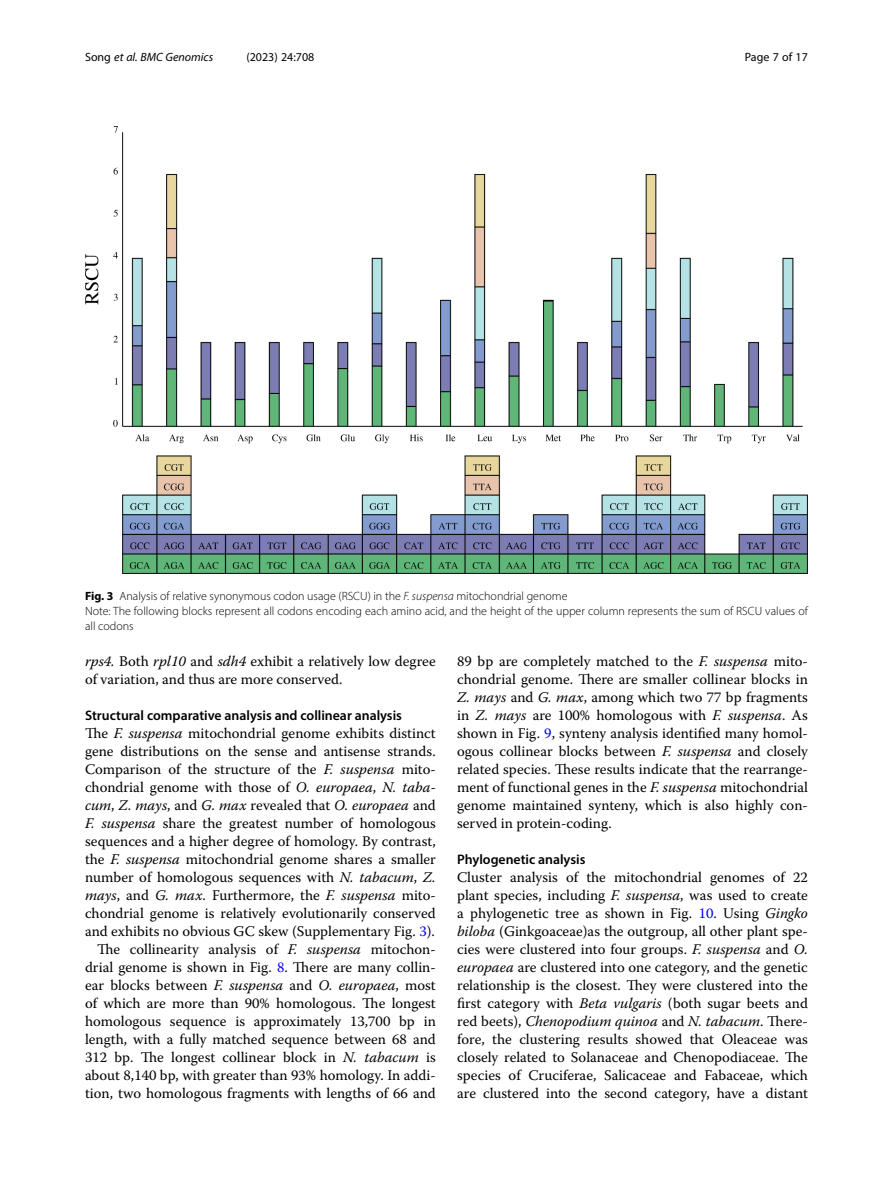
<style>
.page{position:relative;width:893px;height:1191px;background:#fff}
.page>*{position:absolute;margin:0;border:0;box-sizing:border-box;transform-origin:0 0}
.Body_Text{font:14.7px/18px "Warnock Pro";color:#000;text-align:justify}
.Body_Text_Indent{font:14.7px/18px "Warnock Pro";color:#000;text-align:justify}
.Head_2{font:600 13.8px "Myriad Pro";color:#000}
.Figure_Caption{font:300 12px/15px "Myriad Pro";color:#000}
.t1{font:12px "Myriad Pro";color:#000}
.t2{font:italic 12px "Myriad Pro";color:#000}
.s1{font-style:normal}
.s2{font-weight:700}
.s3{font-style:italic}
.s4{color:#00f}
</style>
<div class="page">
<img style="left:85px;top:126px;width:723px;height:447px">
<p class="t2" style="left:85px;top:50px;width:130px"><span class="s1">Song</span> et al. BMC Genomics</p>
<p class="t1" style="left:246px;top:50px;width:70px">(2023) 24:708</p>
<p class="t1" style="left:745px;top:50px;width:65px">Page 7 of 17</p>
<p class="Figure_Caption" style="left:85px;top:589px;width:484px"><span class="s2">Fig. 3</span> Analysis of relative synonymous codon usage (RSCU) in the <span class="s3">F. suspensa</span> mitochondrial genome</p>
<p class="Figure_Caption" style="left:85px;top:604px;width:724px">Note: The following blocks represent all codons encoding each amino acid, and the height of the upper column represents the sum of RSCU values of all codons</p>
<p class="Body_Text_Indent" style="left:85px;top:652px;width:352px"><span class="s3">rps4.</span> Both <span class="s3">rpl10</span> and <span class="s3">sdh4</span> exhibit a relatively low degree of variation, and thus are more conserved.</p>
<p class="Head_2" style="left:85px;top:707px;width:318px">Structural comparative analysis and collinear analysis</p>
<p class="Body_Text" style="left:85px;top:724px;width:352px">The <span class="s3">F. suspensa</span> mitochondrial genome exhibits distinct gene distributions on the sense and antisense strands.<br>Comparison of the structure of the <span class="s3">F. suspensa</span> mito&shy;chondrial genome with those of <span class="s3">O. europaea</span>, <span class="s3">N. taba&shy;cum</span>, <span class="s3">Z. mays</span>, and <span class="s3">G. max</span> revealed that <span class="s3">O. europaea</span> and <span class="s3">F. suspensa</span> share the greatest number of homologous sequences and a higher degree of homology. By contrast, the <span class="s3">F. suspensa</span> mitochondrial genome shares a smaller number of homologous sequences with <span class="s3">N. tabacum</span>, <span class="s3">Z. mays</span>, and <span class="s3">G. max</span>. Furthermore, the <span class="s3">F. suspensa</span> mito&shy;chondrial genome is relatively evolutionarily conserved and exhibits no obvious GC skew (Supplementary Fig. <span class="s4">3</span>).</p>
<p class="Body_Text_Indent" style="left:85px;top:940px;width:352px;text-indent:12px">The collinearity analysis of <span class="s3">F. suspensa</span> mitochon&shy;drial genome is shown in Fig. <span class="s4">8</span>. There are many collin&shy;ear blocks between <span class="s3">F. suspensa</span> and <span class="s3">O. europaea</span>, most of which are more than 90% homologous. The longest homologous sequence is approximately 13,700 bp in length, with a fully matched sequence between 68 and 312 bp. The longest collinear block in <span class="s3">N. tabacum</span> is about 8,140 bp, with greater than 93% homology. In addi&shy;tion, two homologous fragments with lengths of 66 and</p>
<p class="Body_Text_Indent" style="left:457px;top:652px;width:352px">89 bp are completely matched to the <span class="s3">F. suspensa</span> mito&shy;chondrial genome. There are smaller collinear blocks in <span class="s3">Z. mays</span> and <span class="s3">G. max</span>, among which two 77 bp fragments in <span class="s3">Z. mays</span> are 100% homologous with <span class="s3">F. suspensa</span>. As shown in Fig. <span class="s4">9</span>, synteny analysis identified many homol&shy;ogous collinear blocks between <span class="s3">F. suspensa</span> and closely related species. These results indicate that the rearrange&shy;ment of functional genes in the <span class="s3">F. suspensa</span> mitochondrial genome maintained synteny, which is also highly con&shy;served in protein-coding.</p>
<p class="Head_2" style="left:457px;top:851px;width:130px">Phylogenetic analysis</p>
<p class="Body_Text" style="left:457px;top:868px;width:352px">Cluster analysis of the mitochondrial genomes of 22 plant species, including <span class="s3">F. suspensa</span>, was used to create a phylogenetic tree as shown in Fig. <span class="s4">10</span>. Using <span class="s3">Gingko biloba</span> (Ginkgoaceae)as the outgroup, all other plant spe&shy;cies were clustered into four groups. <span class="s3">F. suspensa</span> and <span class="s3">O. europaea</span> are clustered into one category, and the genetic relationship is the closest. They were clustered into the first category with <span class="s3">Beta vulgaris</span> (both sugar beets and red beets), <span class="s3">Chenopodium quinoa</span> and <span class="s3">N. tabacum</span>. There&shy;fore, the clustering results showed that Oleaceae was closely related to Solanaceae and Chenopodiaceae. The species of Cruciferae, Salicaceae and Fabaceae, which are clustered into the second category, have a distant</p>
</div>
